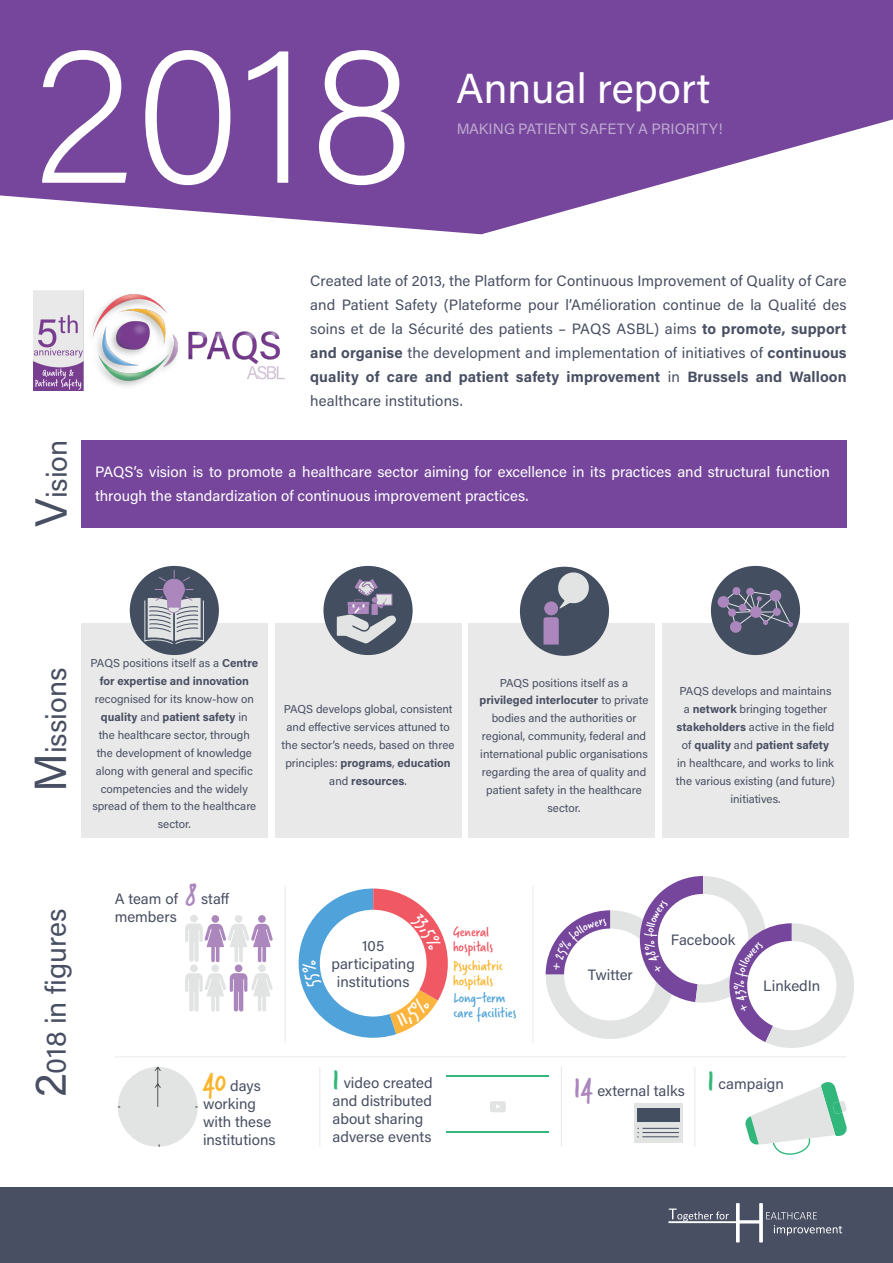
<style>
.page{position:relative;width:893px;height:1263px;background:#fff}
.page>*{position:absolute;margin:0;border:0;box-sizing:border-box;transform-origin:0 0}
.t1{font:200 198px "Acumin Pro";color:#fff}
.t2{font:42px "Acumin Pro";color:#fff}
.t3{font:28.5px "Acumin Pro";color:#484f62}
.t4{font:15px/18px "Acumin Pro";color:#484f62}
.t5{font:15px/24px "Acumin Pro";color:#fff}
.t6{font:15px/15px "Verveine";color:#52a4da}
.t7{font:15px/15px "Verveine";color:#fab52d}
.t8{font:15px/15px "Verveine";color:#f05863}
.t9{font:11.55px/17.9px "Acumin Pro";color:#484f62;text-align:center}
.s1{font-size:45px}
.s2{font-weight:700}
.s3{font-family:"Verveine";font-size:31.5px;color:#ab86bd}
.s4{font-family:"Verveine";font-size:31.5px;color:#34b77a}
.s5{font-family:"Verveine";font-size:31.5px;color:#fab52d}
</style>
<div class="page">
<svg style="left:0;top:0;width:893px;height:234px;fill:#75469b"></svg>
<div style="left:0;top:1187px;width:893px;height:76px;background:#484f62"></div>
<div style="left:81px;top:623px;width:187px;height:214px;background:#e9e9e9"></div>
<div style="left:275px;top:623px;width:186px;height:214px;background:#e9e9e9"></div>
<div style="left:468px;top:623px;width:187px;height:214px;background:#e9e9e9"></div>
<div style="left:662px;top:623px;width:187px;height:214px;background:#e9e9e9"></div>
<div style="left:82px;top:440px;width:765px;height:87px;background:#75469b"></div>
<svg style="left:669px;top:1208px;width:60px;height:13px"></svg>
<hr style="left:668px;top:1221px;width:73px;height:2px;background:#fff">
<svg style="left:736px;top:1203px;width:106px;height:39px"></svg>
<hr style="left:533px;top:886px;width:1px;height:157px;background:#e9e9e9">
<hr style="left:285px;top:886px;width:1px;height:157px;background:#e9e9e9">
<hr style="left:115px;top:1056px;width:731px;height:1px;background:#e9e9e9">
<hr style="left:319px;top:1067px;width:1px;height:80px;background:#e9e9e9">
<div style="left:634px;top:1103px;width:48px;height:40px;background:#e2e3e3"></div>
<div style="left:637px;top:1108px;width:42px;height:14px;background:#434e60"></div>
<hr style="left:642px;top:1128px;width:37px;height:1px;background:#434e60">
<hr style="left:642px;top:1132px;width:37px;height:1px;background:#434e60">
<hr style="left:642px;top:1136px;width:37px;height:1px;background:#434e60">
<hr style="left:561px;top:1067px;width:1px;height:80px;background:#e9e9e9">
<hr style="left:694px;top:1067px;width:1px;height:80px;background:#e9e9e9">
<div style="left:190px;top:915px;width:8px;height:7px;background:#e2e3e3;border-radius:50%"></div>
<div style="left:211px;top:915px;width:8px;height:8px;background:#ac87bd;border-radius:50%"></div>
<div style="left:190px;top:964px;width:8px;height:8px;background:#e2e3e3;border-radius:50%"></div>
<div style="left:235px;top:915px;width:7px;height:8px;background:#e2e3e3;border-radius:50%"></div>
<div style="left:211px;top:964px;width:8px;height:8px;background:#e2e3e3;border-radius:50%"></div>
<div style="left:235px;top:964px;width:7px;height:8px;background:#ac87bd;border-radius:50%"></div>
<svg style="left:185px;top:923px;width:88px;height:39px"></svg>
<div style="left:258px;top:915px;width:8px;height:8px;background:#ac87bd;border-radius:50%"></div>
<svg style="left:185px;top:973px;width:88px;height:39px"></svg>
<div style="left:258px;top:964px;width:8px;height:8px;background:#e2e3e3;border-radius:50%"></div>
<div style="left:118px;top:1067px;width:80px;height:80px;background:#e2e3e3;border-radius:50%"></div>
<svg style="left:154px;top:1066px;width:7px;height:41px"></svg>
<hr style="left:447px;top:1131px;width:102px;height:1px;background:#34b77a">
<hr style="left:447px;top:1075px;width:102px;height:2px;background:#34b77a">
<svg style="left:490px;top:1101px;width:16px;height:11px"></svg>
<svg style="left:745px;top:1082px;width:102px;height:73px"></svg>
<div style="left:130px;top:566px;width:89px;height:89px;background:#434e60;border-radius:50%"></div>
<svg style="left:144px;top:569px;width:60px;height:76px"></svg>
<div style="left:323px;top:566px;width:90px;height:89px;background:#434e60;border-radius:50%"></div>
<svg style="left:337px;top:579px;width:59px;height:65px"></svg>
<div style="left:520px;top:567px;width:89px;height:89px;background:#434e60;border-radius:50%"></div>
<div style="left:544px;top:601px;width:14px;height:14px;background:#ac87bd;border-radius:50%"></div>
<svg style="left:543px;top:617px;width:16px;height:27px"></svg>
<svg style="left:557px;top:571px;width:33px;height:38px"></svg>
<div style="left:711px;top:566px;width:89px;height:89px;background:#434e60;border-radius:50%"></div>
<div style="left:730px;top:621px;width:12px;height:12px;background:#ac87bd;border-radius:50%"></div>
<div style="left:718px;top:596px;width:11px;height:12px;background:#ac87bd;border-radius:50%"></div>
<div style="left:746px;top:588px;width:8px;height:8px;background:#ac87bd;border-radius:50%"></div>
<svg style="left:723px;top:590px;width:70px;height:38px"></svg>
<div style="left:732px;top:587px;width:8px;height:8px;background:#ac87bd;border-radius:50%"></div>
<img style="left:34px;top:290px;width:251px;height:100px">
<svg style="left:546px;top:876px;width:308px;height:172px"></svg>
<svg style="left:298px;top:888px;width:150px;height:150px"></svg>
<p class="t1" style="left:33px;top:-22px;width:383px">2018</p>
<p class="t2" style="left:456px;top:59px;width:256px">Annual report</p>
<p class="t5" style="left:456px;top:117px;width:268px">MAKING PATIENT SAFETY A PRIORITY!</p>
<p class="t3" style="left:37px;top:527px;width:89px;rotate:-90deg"><span class="s1">V</span>ision</p>
<p class="t4" style="left:310px;top:268px;width:538px;line-height:24px;text-align:justify">Created late of 2013, the Platform for Continuous Improvement of Quality of Care and Patient Safety (Plateforme pour l’Amélioration continue de la Qualité des soins et de la Sécurité des patients – PAQS ASBL) aims <span class="s2">to promote, support and organise</span> the development and implementation of initiatives of <span class="s2">continuous quality of care and patient safety improvement</span> in <span class="s2">Brussels and Walloon </span>healthcare institutions.</p>
<p class="t5" style="left:95px;top:459px;width:736px">PAQS’s vision is to promote a healthcare sector aiming for excellence in its practices and structural function through the standardization of continuous improvement practices.</p>
<p class="t3" style="left:36px;top:792px;width:126px;rotate:-90deg"><span class="s1">M</span>issions</p>
<p class="t9" style="left:91px;top:654px;width:169px">PAQS positions itself as a <span class="s2">Centre for expertise and innovation </span>recognised for its know-how on <span class="s2">quality</span> and <span class="s2">patient safety</span> in<br>the healthcare sector, through the development of knowledge along with general and specific competencies and the widely spread of them to the healthcare sector.</p>
<p class="t9" style="left:282px;top:700px;width:174px">PAQS develops global, consistent and effective services attuned to the sector’s needs, based on three principles: <span class="s2">programs</span>, <span class="s2">education </span>and <span class="s2">resources</span>.</p>
<p class="t9" style="left:480px;top:673px;width:170px">PAQS positions itself as a <span class="s2">privileged interlocuter</span> to private bodies and the authorities or regional, community, federal and international public organisations regarding the area of quality and patient safety in the healthcare sector.</p>
<p class="t9" style="left:676px;top:682px;width:161px">PAQS develops and maintains a <span class="s2">network</span> bringing together <span class="s2">stakeholders</span> active in the field of <span class="s2">quality</span> and <span class="s2">patient safety </span>in healthcare, and works to link the various existing (and future) initiatives.</p>
<p class="t3" style="left:36px;top:1097px;width:190px;rotate:-90deg"><span class="s1">2</span>018 in figures</p>
<p class="t4" style="left:115px;top:889px;width:116px">A team of <span class="s3">8</span> staff members</p>
<p class="t4" style="left:362px;top:936px;width:24px">105</p>
<p class="t4" style="left:331px;top:954px;width:85px">participating</p>
<p class="t4" style="left:337px;top:972px;width:74px">institutions</p>
<p class="t8" style="left:453px;top:924px;width:41px">General hospitals</p>
<p class="t7" style="left:453px;top:959px;width:52px">Psychiatric hospitals</p>
<p class="t6" style="left:453px;top:990px;width:65px">Long-term care facilities</p>
<p class="t4" style="left:588px;top:965px;width:47px">Twitter</p>
<p class="t4" style="left:671px;top:930px;width:66px">Facebook</p>
<p class="t4" style="left:763px;top:976px;width:59px">LinkedIn</p>
<p class="t4" style="left:332px;top:1073px;width:102px"><span class="s4">1</span> video created and distributed about sharing adverse events</p>
<p class="t4" style="left:707px;top:1074px;width:78px"><span class="s4">1</span> campaign</p>
<p class="t4" style="left:203px;top:1076px;width:74px"><span class="s5">40</span> days working with these institutions</p>
<p class="t4" style="left:574px;top:1081px;width:113px"><span class="s3">14</span> external talks</p>
</div>
